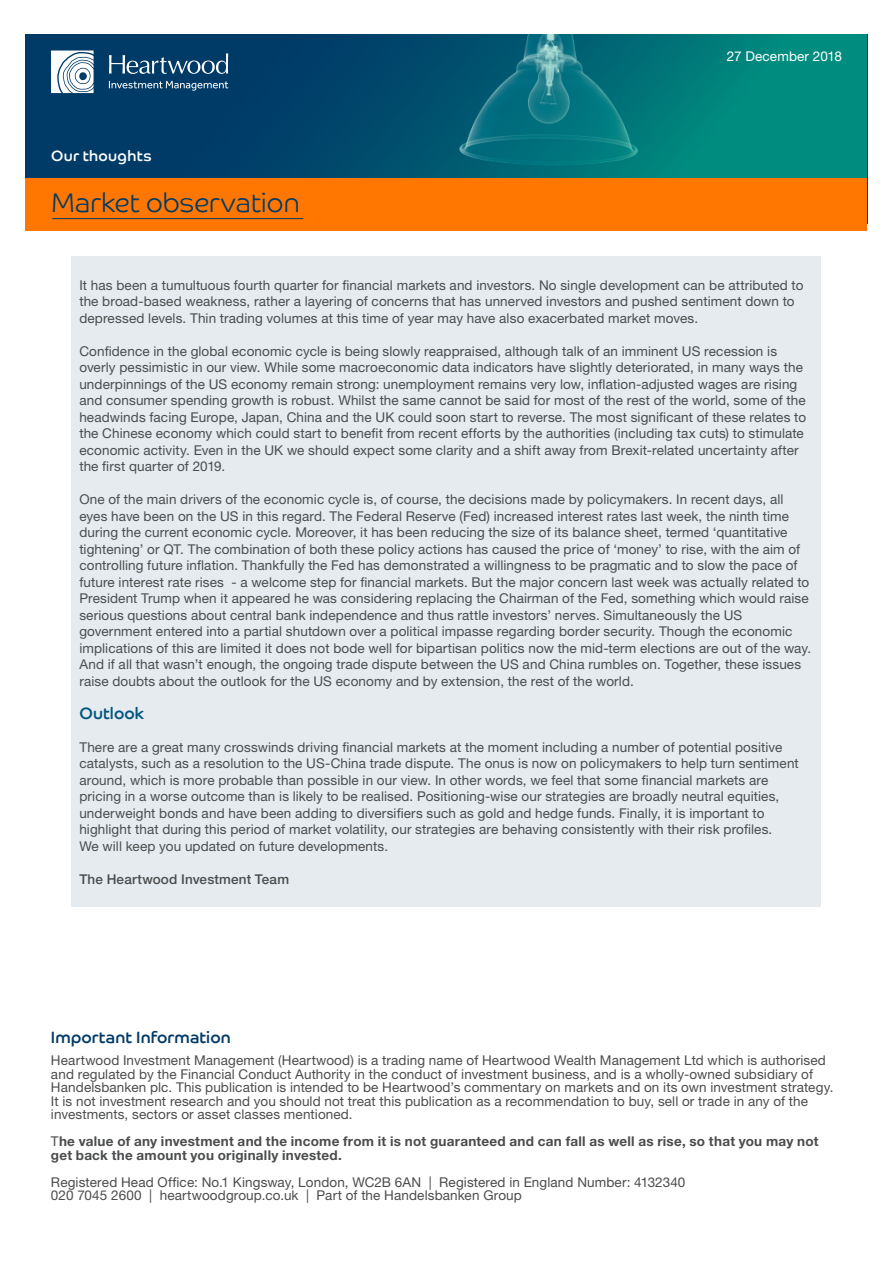
<style>
.page{position:relative;width:893px;height:1263px;background:#fff}
.page>*{position:absolute;margin:0;border:0;box-sizing:border-box;transform-origin:0 0}
.t1{font:300 27px "Co Headline";letter-spacing:.01em;color:#003b68}
._07b_STRATEGIC_SUB_H{font:16.5px "Co Headline";letter-spacing:.005em;color:#003b68}
._07b_STRATEGIC_SUB_H-2{font:16.5px "Co Headline";letter-spacing:.01em;color:#00557e}
.t2{font:15px "Co Headline";letter-spacing:.02em;color:#fff}
._07b_STRATEGIC_SUB_H-3{font:13.5px/16.5px "Helvetica Neue LT Pro";letter-spacing:.01em;color:#4b4c4d}
._07b_STRATEGIC_SUB_H-4{font:700 13.5px/13.5px "Helvetica Neue LT Pro";letter-spacing:.02em;color:#4b4c4d}
._07b_STRATEGIC_SUB_H-5{font:500 13.5px "Helvetica Neue LT Pro";letter-spacing:.01em;color:#4b4c4d}
._07b_STRATEGIC_SUB_H-6{font:13.5px "Helvetica Neue LT Pro";letter-spacing:.01em;color:#fff}
.s1{font-weight:400}
</style>
<div class="page">
<svg style="left:26px;top:34px;width:841px;height:144px;background:#025f73"></svg>
<svg style="left:109px;top:53px;width:119px;height:21px;background:#396789"></svg>
<svg style="left:51px;top:51px;width:43px;height:42px"></svg>
<svg style="left:109px;top:81px;width:119px;height:10px"></svg>
<div style="left:26px;top:178px;width:841px;height:52px;background:#f70"></div>
<hr style="left:52px;top:218px;width:251px;height:1px;background:#003b68">
<div style="left:71px;top:256px;width:750px;height:650px;background:#e5ebef"></div>
<p class="t2" style="left:51px;top:147px;width:102px">Our thoughts</p>
<p class="t1" style="left:51px;top:187px;width:250px">Market observation</p>
<p class="_07b_STRATEGIC_SUB_H-6" style="left:727px;top:48px;width:117px">27 December 2018</p>
<p class="_07b_STRATEGIC_SUB_H-3" style="left:79px;top:276px;width:726px">It has been a tumultuous fourth quarter for financial markets and investors. No single development can be attributed to the broad-based weakness, rather a layering of concerns that has unnerved investors and pushed sentiment down to depressed levels. Thin trading volumes at this time of year may have also exacerbated market moves.</p>
<p class="_07b_STRATEGIC_SUB_H-3" style="left:79px;top:342px;width:728px">Confidence in the global economic cycle is being slowly reappraised, although talk of an imminent US recession is overly pessimistic in our view. While some macroeconomic data indicators have slightly deteriorated, in many ways the underpinnings of the US economy remain strong: unemployment remains very low, inflation-adjusted wages are rising and consumer spending growth is robust. Whilst the same cannot be said for most of the rest of the world, some of the headwinds facing Europe, Japan, China and the UK could soon start to reverse. The most significant of these relates to the Chinese economy which could start to benefit from recent efforts by the authorities (including tax cuts) to stimulate economic activity. Even in the UK we should expect some clarity and a shift away from Brexit-related uncertainty after the first quarter of 2019.</p>
<p class="_07b_STRATEGIC_SUB_H-3" style="left:79px;top:491px;width:733px">One of the main drivers of the economic cycle is, of course, the decisions made by policymakers. In recent days, all eyes have been on the US in this regard. The Federal Reserve (Fed) increased interest rates last week, the ninth time during the current economic cycle. Moreover, it has been reducing the size of its balance sheet, termed ‘quantitative tightening’ or QT. The combination of both these policy actions has caused the price of ‘money’ to rise, with the aim of controlling future inflation. Thankfully the Fed has demonstrated a willingness to be pragmatic and to slow the pace of future interest rate rises - a welcome step for financial markets. But the major concern last week was actually related to President Trump when it appeared he was considering replacing the Chairman of the Fed, something which would raise serious questions about central bank independence and thus rattle investors’ nerves. Simultaneously the US government entered into a partial shutdown over a political impasse regarding border security. Though the economic implications of this are limited it does not bode well for bipartisan politics now the mid-term elections are out of the way.<br>And if all that wasn’t enough, the ongoing trade dispute between the US and China rumbles on. Together, these issues raise doubts about the outlook for the US economy and by extension, the rest of the world.</p>
<p class="_07b_STRATEGIC_SUB_H-2" style="left:79px;top:703px;width:66px">Outlook</p>
<p class="_07b_STRATEGIC_SUB_H-3" style="left:79px;top:738px;width:721px">There are a great many crosswinds driving financial markets at the moment including a number of potential positive catalysts, such as a resolution to the US-China trade dispute. The onus is now on policymakers to help turn sentiment around, which is more probable than possible in our view. In other words, we feel that some financial markets are pricing in a worse outcome than is likely to be realised. Positioning-wise our strategies are broadly neutral equities, underweight bonds and have been adding to diversifiers such as gold and hedge funds. Finally, it is important to highlight that during this period of market volatility, our strategies are behaving consistently with their risk profiles.</p>
<p class="_07b_STRATEGIC_SUB_H-3" style="left:79px;top:837px;width:310px">We will keep you updated on future developments.</p>
<p class="_07b_STRATEGIC_SUB_H-5" style="left:79px;top:871px;width:211px">The Heartwood Investment Team</p>
<p class="_07b_STRATEGIC_SUB_H" style="left:51px;top:1028px;width:181px">Important Information</p>
<p class="_07b_STRATEGIC_SUB_H-3" style="left:51px;top:1053px;width:784px;line-height:13.5px">Heartwood Investment Management (Heartwood) is a trading name of Heartwood Wealth Management Ltd which is authorised and regulated by the Financial Conduct Authority in the conduct of investment business, and is a wholly-owned subsidiary of Handelsbanken plc. This publication is intended to be Heartwood’s commentary on markets and on its own investment strategy.<br>It is not investment research and you should not treat this publication as a recommendation to buy, sell or trade in any of the investments, sectors or asset classes mentioned.</p>
<p class="_07b_STRATEGIC_SUB_H-4" style="left:51px;top:1134px;width:769px"><span class="s1">T</span>he value of any investment and the income from it is not guaranteed and can fall as well as rise, so that you may not get back the amount you originally invested.</p>
<p class="_07b_STRATEGIC_SUB_H-3" style="left:51px;top:1173px;width:636px">Registered Head Office: No.1 Kingsway, London, WC2B 6AN | Registered in England Number: 4132340</p>
<p class="_07b_STRATEGIC_SUB_H-3" style="left:51px;top:1187px;width:472px">020 7045 2600 | heartwoodgroup.co.uk | Part of the Handelsbanken Group</p>
</div>
